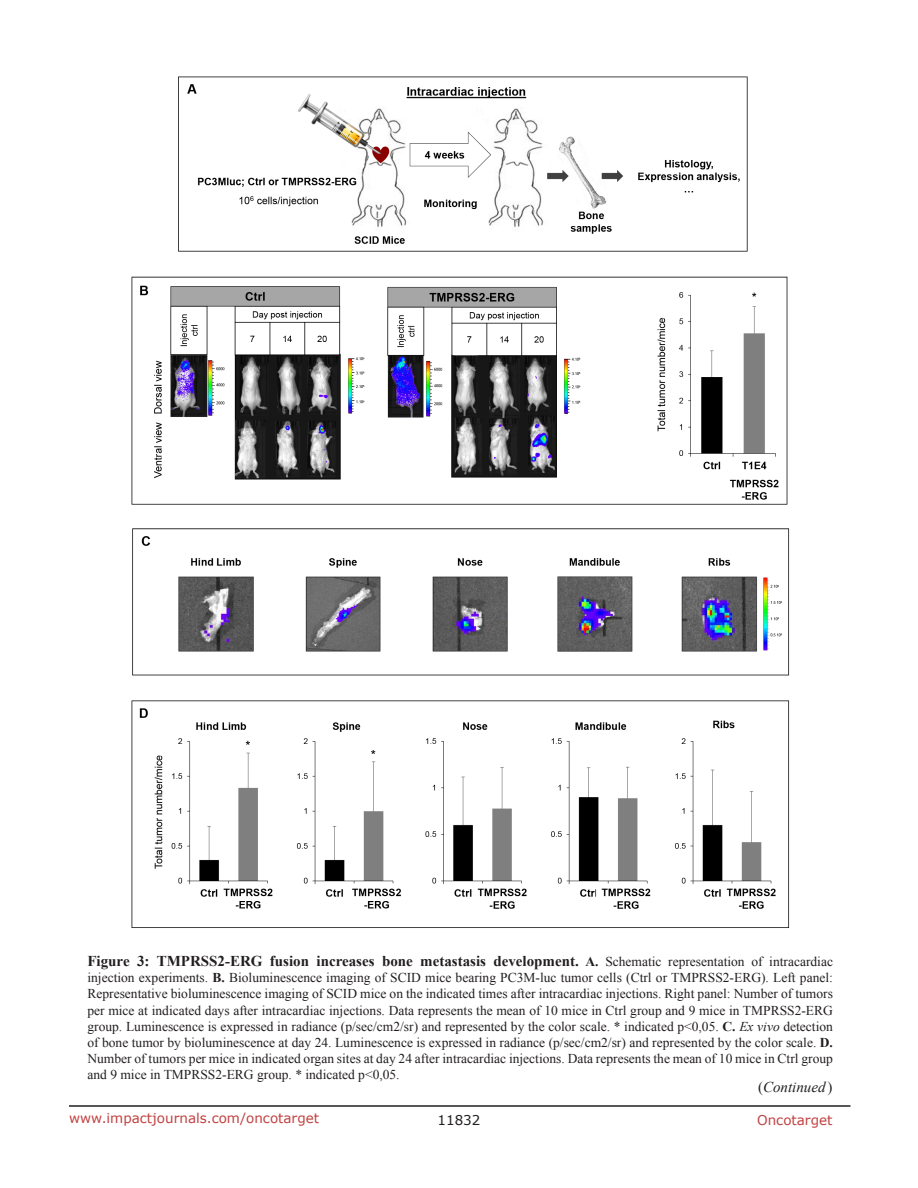
<style>
.page{position:relative;width:918px;height:1188px;background:#fff}
.page>*{position:absolute;margin:0;border:0;box-sizing:border-box;transform-origin:0 0}
.figuretext{font:700 15px "Times New Roman";color:#231f20}
.equ{font:italic 15px "Times New Roman";color:#231f20}
.figuretext-2{font:13.5px/16.2px "Times New Roman";color:#231f20;text-align:justify}
.t1{font:13.5px "Verdana";color:#c24141}
.t2{font:13.5px "Verdana";color:#231f20}
.s1{font-size:13.5px}
.s2{font-weight:400;font-size:13.5px}
.s3{font-weight:700}
.s4{font-style:italic}
.s5{font-style:normal}
</style>
<div class="page">
<hr style="left:69px;top:1105px;width:781px;height:2px;background:#231f20">
<img style="left:131px;top:76px;width:659px;height:852px">
<p class="figuretext" style="left:87px;top:951px;width:747px">Figure 3: TMPRSS2-ERG fusion increases bone metastasis development. <span class="s1">A.</span> <span class="s2">Schematic representation of intracardiac</span></p>
<p class="figuretext-2" style="left:87px;top:969px;width:747px">injection experiments. <span class="s3">B.</span> Bioluminescence imaging of SCID mice bearing PC3M-luc tumor cells (Ctrl or TMPRSS2-ERG). Left panel:<br>Representative bioluminescence imaging of SCID mice on the indicated times after intracardiac injections. Right panel: Number of tumors per mice at indicated days after intracardiac injections. Data represents the mean of 10 mice in Ctrl group and 9 mice in TMPRSS2-ERG group. Luminescence is expressed in radiance (p/sec/cm2/sr) and represented by the color scale. * indicated p&lt;0,05. <span class="s3">C.</span> <span class="s4">Ex vivo</span> detection of bone tumor by bioluminescence at day 24. Luminescence is expressed in radiance (p/sec/cm2/sr) and represented by the color scale. <span class="s3">D.<br></span>Number of tumors per mice in indicated organ sites at day 24 after intracardiac injections. Data represents the mean of 10 mice in Ctrl group and 9 mice in TMPRSS2-ERG group. * indicated p&lt;0,05.</p>
<p class="equ" style="left:758px;top:1076px;width:76px"><span class="s5">(</span>Continued<span class="s5">)</span></p>
<p class="t1" style="left:69px;top:1109px;width:252px">www.impactjournals.com/oncotarget</p>
<p class="t2" style="left:438px;top:1111px;width:44px">11832</p>
<p class="t1" style="left:757px;top:1111px;width:77px">Oncotarget</p>
</div>
